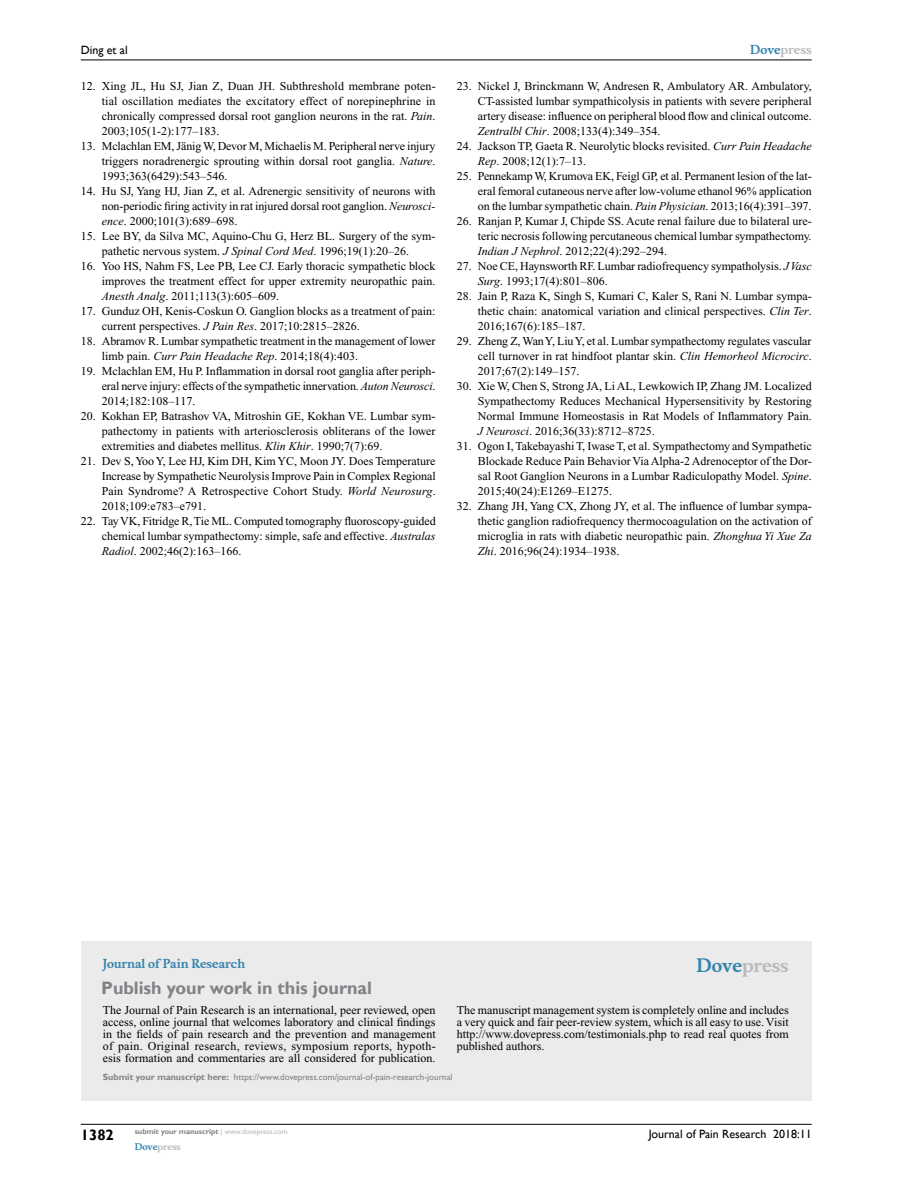
<style>
.page{position:relative;width:918px;height:1188px;background:#fff}
.page>*{position:absolute;margin:0;border:0;box-sizing:border-box;transform-origin:0 0}
.t1{font:700 18px "Gill Sans";color:#808285}
.t2{font:700 18px "Musee";color:#b8babc}
.t3{font:700 15px "Gill Sans";color:#000}
.t4{font:12px/15px "Times New Roman";color:#000;text-align:justify}
.t5{font:12px "Gill Sans";color:#000}
.t6{font:700 12px "Musee";color:#3785ad}
.t7{font:700 12px "Musee";color:#b8babc}
.t8{font:9px "Gill Sans";color:#808285}
.t9{font:700 9px "Musee";color:#b8babc}
.t10{font:700 7.5px "Gill Sans";color:#808285}
.s1{font-style:italic}
.s2{color:#3785ad}
.s3{font-weight:700}
.s4{font-weight:400;color:#b8babc}
</style>
<div class="page">
<div style="left:81px;top:941px;width:731px;height:159px;background:#ebebec"></div>
<hr style="left:81px;top:1124px;width:731px;height:1px;background:#000">
<hr style="left:81px;top:60px;width:731px;height:1px;background:#000">
<p class="t5" style="left:81px;top:43px;width:48px">Ding et al</p>
<p class="t4" style="left:102px;top:79px;width:335px;text-indent:-21px">12. Xing JL, Hu SJ, Jian Z, Duan JH. Subthreshold membrane poten&shy;tial oscillation mediates the excitatory effect of norepinephrine in chronically compressed dorsal root ganglion neurons in the rat. <span class="s1">Pain</span>.<br>2003;105(1-2):177–183.</p>
<p class="t4" style="left:102px;top:139px;width:335px;text-indent:-21px">13. Mclachlan EM, Jänig W, Devor M, Michaelis M. Peripheral nerve injury triggers noradrenergic sprouting within dorsal root ganglia. <span class="s1">Nature</span>.<br>1993;363(6429):543–546.</p>
<p class="t4" style="left:102px;top:184px;width:335px;text-indent:-21px">14. Hu SJ, Yang HJ, Jian Z, et al. Adrenergic sensitivity of neurons with non-periodic firing activity in rat injured dorsal root ganglion. <span class="s1">Neurosci&shy;ence</span>. 2000;101(3):689–698.</p>
<p class="t4" style="left:81px;top:229px;width:356px;text-align:center">15. Lee BY, da Silva MC, Aquino-Chu G, Herz BL. Surgery of the sym&shy;pathetic nervous system. <span class="s1">J Spinal Cord Med</span>. 1996;19(1):20–26.</p>
<p class="t4" style="left:102px;top:259px;width:335px;text-indent:-21px">16. Yoo HS, Nahm FS, Lee PB, Lee CJ. Early thoracic sympathetic block improves the treatment effect for upper extremity neuropathic pain.<br><span class="s1">Anesth Analg</span>. 2011;113(3):605–609.</p>
<p class="t4" style="left:102px;top:304px;width:335px;text-indent:-21px">17. Gunduz OH, Kenis-Coskun O. Ganglion blocks as a treatment of pain: current perspectives. <span class="s1">J Pain Res</span>. 2017;10:2815–2826.</p>
<p class="t4" style="left:102px;top:334px;width:335px;text-indent:-21px">18. Abramov R. Lumbar sympathetic treatment in the management of lower limb pain. <span class="s1">Curr Pain Headache Rep</span>. 2014;18(4):403.</p>
<p class="t4" style="left:102px;top:364px;width:335px;text-indent:-21px">19. Mclachlan EM, Hu P. Inflammation in dorsal root ganglia after periph&shy;eral nerve injury: effects of the sympathetic innervation. <span class="s1">Auton Neurosci</span>.<br>2014;182:108–117.</p>
<p class="t4" style="left:102px;top:409px;width:335px;text-indent:-21px">20. Kokhan EP, Batrashov VA, Mitroshin GE, Kokhan VE. Lumbar sym&shy;pathectomy in patients with arteriosclerosis obliterans of the lower extremities and diabetes mellitus. <span class="s1">Klin Khir</span>. 1990;7(7):69.</p>
<p class="t4" style="left:102px;top:454px;width:335px;text-indent:-21px">21. Dev S, Yoo Y, Lee HJ, Kim DH, Kim YC, Moon JY. Does Temperature Increase by Sympathetic Neurolysis Improve Pain in Complex Regional Pain Syndrome? A Retrospective Cohort Study. <span class="s1">World Neurosurg</span>.<br>2018;109:e783–e791.</p>
<p class="t4" style="left:102px;top:514px;width:335px;text-indent:-21px">22. Tay VK, Fitridge R, Tie ML. Computed tomography fluoroscopy-guided chemical lumbar sympathectomy: simple, safe and effective. <span class="s1">Australas Radiol</span>. 2002;46(2):163–166.</p>
<p class="t7" style="left:750px;top:43px;width:63px"><span class="s2">Dove</span>press</p>
<p class="t4" style="left:478px;top:79px;width:335px;text-indent:-21px">23. Nickel J, Brinckmann W, Andresen R, Ambulatory AR. Ambulatory, CT-assisted lumbar sympathicolysis in patients with severe peripheral artery disease: influence on peripheral blood flow and clinical outcome.<br><span class="s1">Zentralbl Chir</span>. 2008;133(4):349–354.</p>
<p class="t4" style="left:478px;top:139px;width:335px;text-indent:-21px">24. Jackson TP, Gaeta R. Neurolytic blocks revisited. <span class="s1">Curr Pain Headache<br>Rep</span>. 2008;12(1):7–13.</p>
<p class="t4" style="left:478px;top:169px;width:335px;text-indent:-21px">25. Pennekamp W, Krumova EK, Feigl GP, et al. Permanent lesion of the lat&shy;eral femoral cutaneous nerve after low-volume ethanol 96% application on the lumbar sympathetic chain. <span class="s1">Pain Physician</span>. 2013;16(4):391–397.</p>
<p class="t4" style="left:478px;top:214px;width:335px;text-indent:-21px">26. Ranjan P, Kumar J, Chipde SS. Acute renal failure due to bilateral ure&shy;teric necrosis following percutaneous chemical lumbar sympathectomy.<br><span class="s1">Indian J Nephrol</span>. 2012;22(4):292–294.</p>
<p class="t4" style="left:478px;top:259px;width:335px;text-indent:-21px">27. Noe CE, Haynsworth RF. Lumbar radiofrequency sympatholysis. <span class="s1">J Vasc<br>Surg</span>. 1993;17(4):801–806.</p>
<p class="t4" style="left:478px;top:289px;width:335px;text-indent:-21px">28. Jain P, Raza K, Singh S, Kumari C, Kaler S, Rani N. Lumbar sympa&shy;thetic chain: anatomical variation and clinical perspectives. <span class="s1">Clin Ter</span>.<br>2016;167(6):185–187.</p>
<p class="t4" style="left:478px;top:334px;width:335px;text-indent:-21px">29. Zheng Z, Wan Y, Liu Y, et al. Lumbar sympathectomy regulates vascular cell turnover in rat hindfoot plantar skin. <span class="s1">Clin Hemorheol Microcirc</span>.<br>2017;67(2):149–157.</p>
<p class="t4" style="left:478px;top:379px;width:335px;text-indent:-21px">30. Xie W, Chen S, Strong JA, Li AL, Lewkowich IP, Zhang JM. Localized Sympathectomy Reduces Mechanical Hypersensitivity by Restoring Normal Immune Homeostasis in Rat Models of Inflammatory Pain.<br><span class="s1">J Neurosci</span>. 2016;36(33):8712–8725.</p>
<p class="t4" style="left:478px;top:439px;width:335px;text-indent:-21px">31. Ogon I, Takebayashi T, Iwase T, et al. Sympathectomy and Sympathetic Blockade Reduce Pain Behavior Via Alpha-2 Adrenoceptor of the Dor&shy;sal Root Ganglion Neurons in a Lumbar Radiculopathy Model. <span class="s1">Spine</span>.<br>2015;40(24):E1269–E1275.</p>
<p class="t4" style="left:478px;top:499px;width:335px;text-indent:-21px">32. Zhang JH, Yang CX, Zhong JY, et al. The influence of lumbar sympa&shy;thetic ganglion radiofrequency thermocoagulation on the activation of microglia in rats with diabetic neuropathic pain. <span class="s1">Zhonghua Yi Xue Za Zhi</span>. 2016;96(24):1934–1938.</p>
<p class="t6" style="left:103px;top:956px;width:144px">Journal of Pain Research</p>
<h1 class="t1" style="left:101px;top:977px;width:272px">Publish your work in this journal</h1>
<h1 class="t2" style="left:697px;top:955px;width:94px"><span class="s2">Dove</span>press</h1>
<p class="t4" style="left:103px;top:1004px;width:335px;line-height:12px">The Journal of Pain Research is an international, peer reviewed, open access, online journal that welcomes laboratory and clinical findings in the fields of pain research and the prevention and management of pain. Original research, reviews, symposium reports, hypoth&shy;esis formation and commentaries are all considered for publication.</p>
<p class="t4" style="left:457px;top:1004px;width:334px;line-height:12px">The manuscript management system is completely online and includes a very quick and fair peer-review system, which is all easy to use. Visit http://www.dovepress.com/testimonials.php to read real quotes from published authors.</p>
<p class="t8" style="left:103px;top:1072px;width:351px"><span class="s3">Submit your manuscript here:</span> https://www.dovepress.com/journal-of-pain-research-journal</p>
<p class="t3" style="left:81px;top:1126px;width:35px">1382</p>
<p class="t10" style="left:135px;top:1127px;width:154px">submit your manuscript <span class="s4">| www.dovepress.com</span></p>
<p class="t9" style="left:135px;top:1141px;width:48px"><span class="s2">Dove</span>press</p>
<p class="t5" style="left:649px;top:1127px;width:164px">Journal of Pain Research 2018:11</p>
</div>
